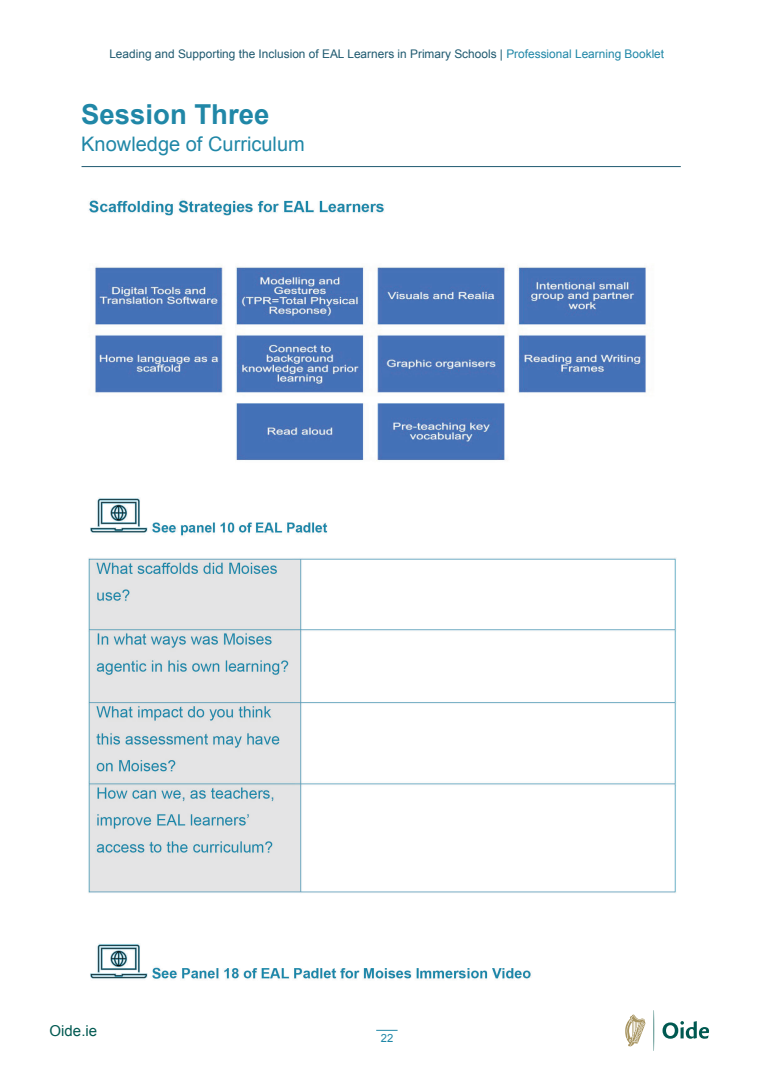
<style>
.page{position:relative;width:773px;height:1081px;background:#fff}
.page>*{position:absolute;margin:0;border:0;box-sizing:border-box;transform-origin:0 0}
.t1{font:700 27.5px "Arial";color:#2087a7}
.t2{font:20px "Arial";color:#2087a7}
.t3{font:15px "Arial";color:#005951}
.t4{font:11.88px "Arial";color:#1f5a70}
.t5{font:11.25px "Arial";color:#2087a7}
.s1{color:#2087a7}
</style>
<div class="page">
<svg style="left:653px;top:1010px;width:1px;height:41px"></svg>
<svg style="left:625px;top:1014px;width:20px;height:32px"></svg>
<svg style="left:662px;top:1021px;width:47px;height:17px"></svg>
<svg style="left:376px;top:1030px;width:21px;height:1px"></svg>
<img style="left:88px;top:199px;width:588px;height:781px">
<hr style="left:81px;top:166px;width:599px;height:1px;background:#1f5a70">
<p class="t4" style="left:109px;top:48px;width:556px">Leading and Supporting the Inclusion of EAL Learners in Primary Schools | <span class="s1">Professional Learning Booklet</span></p>
<h1 class="t1" style="left:81px;top:99px;width:189px">Session Three</h1>
<h2 class="t2" style="left:81px;top:133px;width:225px">Knowledge of Curriculum</h2>
<p class="t3" style="left:50px;top:1023px;width:49px">Oide.ie</p>
<p class="t5" style="left:380px;top:1032px;width:14px">22</p>
</div>
